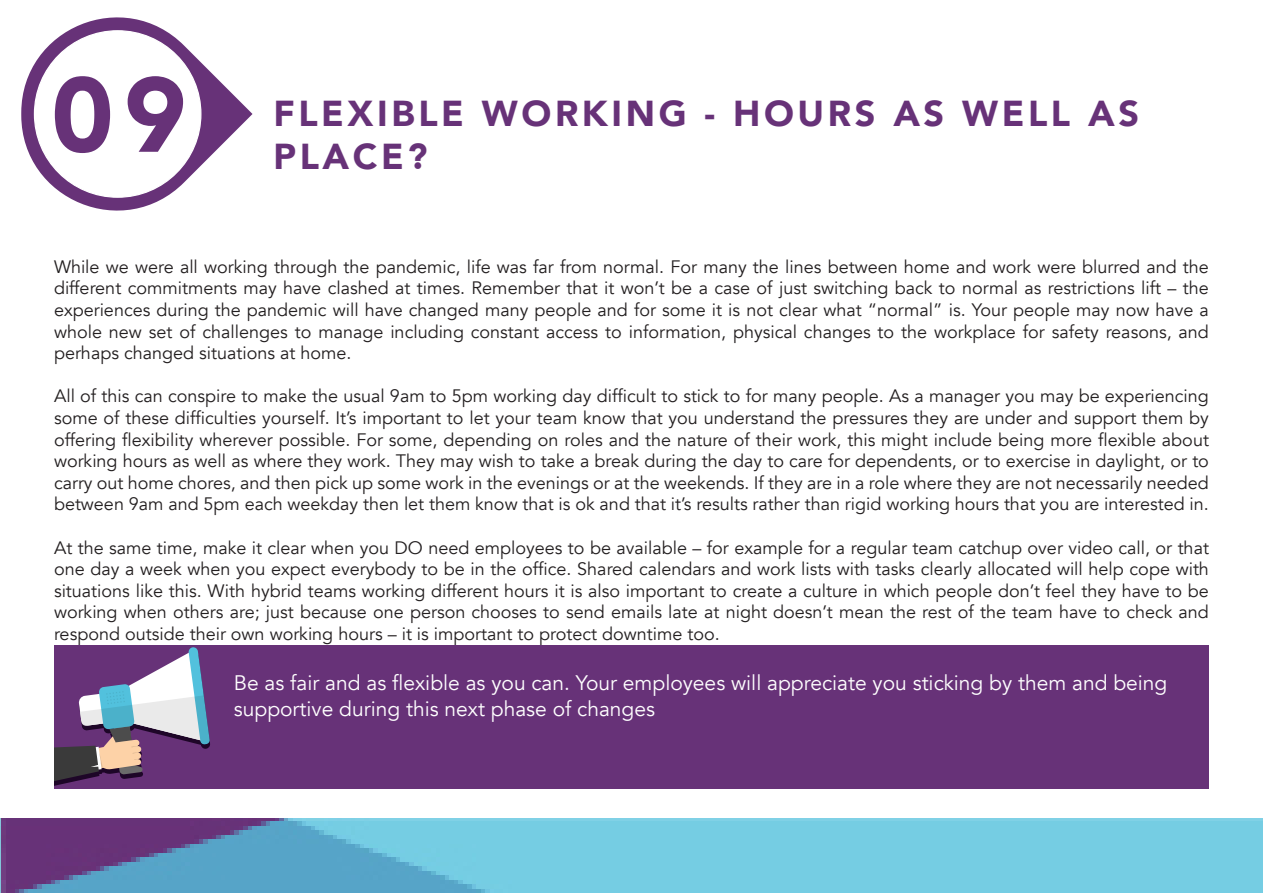
<style>
.page{position:relative;width:1263px;height:893px;background:#fff}
.page>*{position:absolute;margin:0;border:0;box-sizing:border-box;transform-origin:0 0}
.t1{font:900 105px "Avenir";color:#673278}
.t2{font:900 36px "Avenir";letter-spacing:.1em;color:#673278}
.t3{font:21px/25.2px "Avenir";color:#fff}
.t4{font:18px/21.6px "Avenir";color:#231f20;text-align:justify}
</style>
<div class="page">
<img style="left:0;top:819px;width:1263px;height:74px">
<svg style="left:21px;top:17px;width:231px;height:194px"></svg>
<div style="left:34px;top:31px;width:167px;height:166px;background:#fff;border-radius:50%"></div>
<div style="left:54px;top:645px;width:1155px;height:144px;background:#673278"></div>
<svg style="left:54px;top:647px;width:156px;height:139px"></svg>
<h1 class="t1" style="left:51px;top:25px;width:136px">09</h1>
<p class="t2" style="left:273px;top:83px;width:867px">FLEXIBLE WORKING - HOURS AS WELL AS</p>
<p class="t2" style="left:273px;top:126px;width:156px">PLACE?</p>
<p class="t4" style="left:54px;top:256px;width:1156px">While we were all working through the pandemic, life was far from normal. For many the lines between home and work were blurred and the different commitments may have clashed at times. Remember that it won’t be a case of just switching back to normal as restrictions lift – the experiences during the pandemic will have changed many people and for some it is not clear what “normal” is. Your people may now have a whole new set of challenges to manage including constant access to information, physical changes to the workplace for safety reasons, and perhaps changed situations at home.</p>
<p class="t4" style="left:54px;top:386px;width:1156px">All of this can conspire to make the usual 9am to 5pm working day difficult to stick to for many people. As a manager you may be experiencing some of these difficulties yourself. It’s important to let your team know that you understand the pressures they are under and support them by offering flexibility wherever possible. For some, depending on roles and the nature of their work, this might include being more flexible about working hours as well as where they work. They may wish to take a break during the day to care for dependents, or to exercise in daylight, or to carry out home chores, and then pick up some work in the evenings or at the weekends. If they are in a role where they are not necessarily needed between 9am and 5pm each weekday then let them know that is ok and that it’s results rather than rigid working hours that you are interested in.</p>
<p class="t4" style="left:54px;top:537px;width:1156px">At the same time, make it clear when you DO need employees to be available – for example for a regular team catchup over video call, or that one day a week when you expect everybody to be in the office. Shared calendars and work lists with tasks clearly allocated will help cope with situations like this. With hybrid teams working different hours it is also important to create a culture in which people don’t feel they have to be working when others are; just because one person chooses to send emails late at night doesn’t mean the rest of the team have to check and respond outside their own working hours – it is important to protect downtime too.</p>
<p class="t3" style="left:234px;top:671px;width:935px">Be as fair and as flexible as you can. Your employees will appreciate you sticking by them and being supportive during this next phase of changes</p>
</div>
